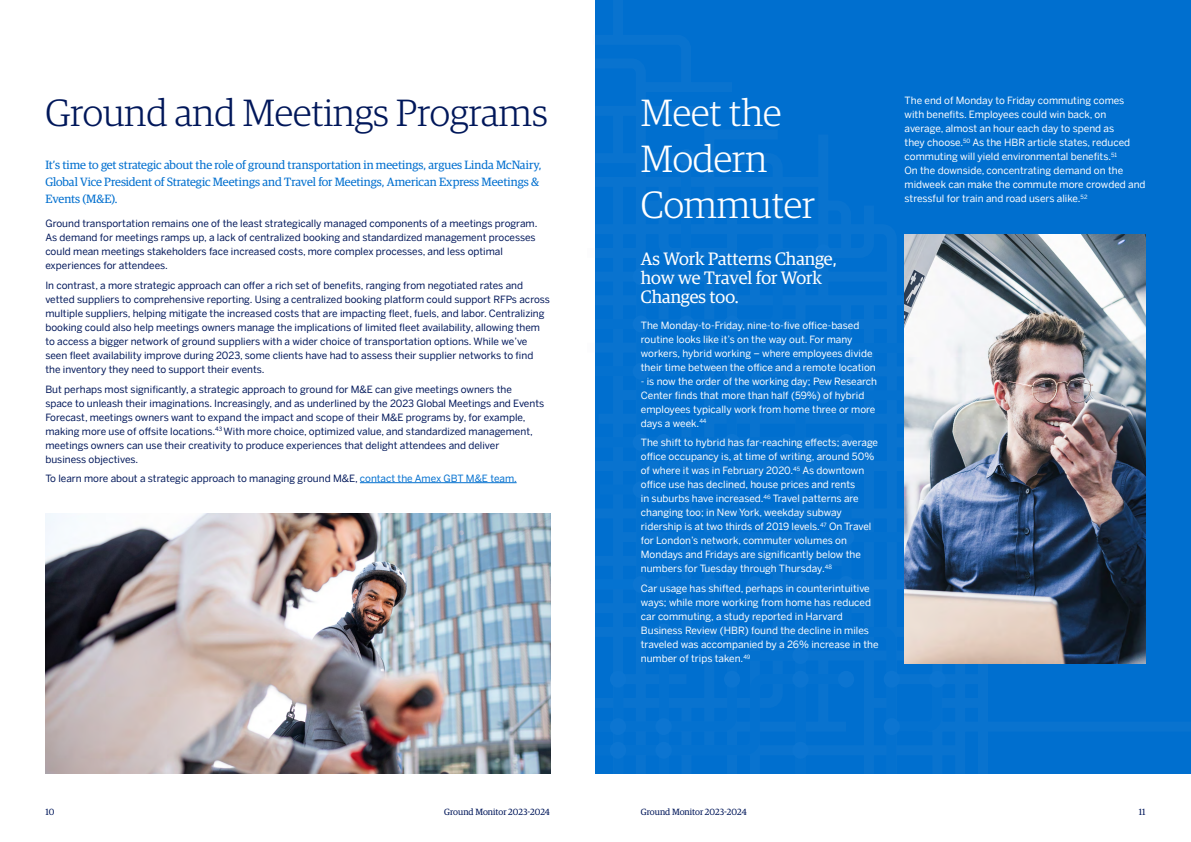
<style>
.page{position:relative;width:1191px;height:842px;background:#fff}
.page>*{position:absolute;margin:0;border:0;box-sizing:border-box;transform-origin:0 0}
.t1{font:300 38px "Guardian Egyp";color:#00175a}
.t2{font:300 38px/45.6px "Guardian Egyp";color:#fff}
.t3{font:18px/19px "Guardian Egyp";color:#fff}
.t4{font:12px/17px "Guardian Egyp";letter-spacing:-.01em;color:#006fcf}
.t5{font:10px/14px "Benton Sans";color:#00175a}
.t6{font:10px/14px "Benton Sans";color:#fff}
.t7{font:9px "Guardian Egyp";color:#00175a}
.s1{color:#006fcf}
</style>
<div class="page">
<div style="left:595px;top:0;width:596px;height:774px;background:#006fcf"></div>
<div style="left:595px;top:148px;width:375px;height:626px;background:#0471cf"></div>
<div style="left:655px;top:434px;width:16px;height:17px;background:#0c75d1;border-radius:50%"></div>
<div style="left:633px;top:481px;width:16px;height:17px;background:#0c75d1;border-radius:50%"></div>
<img style="left:904px;top:234px;width:241px;height:429px">
<img style="left:45px;top:514px;width:505px;height:260px">
<hr style="left:360px;top:482px;width:156px;height:1px;background:#006fcf">
<h1 class="t1" style="left:45px;top:88px;width:504px">Ground and Meetings Programs</h1>
<p class="t4" style="left:45px;top:156px;width:498px">It’s time to get strategic about the role of ground transportation in meetings, argues Linda McNairy,<br>Global Vice President of Strategic Meetings and Travel for Meetings, American Express Meetings &amp;<br>Events (M&amp;E).</p>
<p class="t5" style="left:45px;top:216px;width:493px">Ground transportation remains one of the least strategically managed components of a meetings program.<br>As demand for meetings ramps up, a lack of centralized booking and standardized management processes could mean meetings stakeholders face increased costs, more complex processes, and less optimal experiences for attendees.</p>
<p class="t5" style="left:45px;top:278px;width:506px">In contrast, a more strategic approach can offer a rich set of benefits, ranging from negotiated rates and vetted suppliers to comprehensive reporting. Using a centralized booking platform could support RFPs across multiple suppliers, helping mitigate the increased costs that are impacting fleet, fuels, and labor. Centralizing booking could also help meetings owners manage the implications of limited fleet availability, allowing them to access a bigger network of ground suppliers with a wider choice of transportation options. While we’ve seen fleet availability improve during 2023, some clients have had to assess their supplier networks to find the inventory they need to support their events.</p>
<p class="t5" style="left:45px;top:381px;width:500px">But perhaps most significantly, a strategic approach to ground for M&amp;E can give meetings owners the<br>space to unleash their imaginations. Increasingly, and as underlined by the 2023 Global Meetings and Events Forecast, meetings owners want to expand the impact and scope of their M&amp;E programs by, for example, making more use of offsite locations.<sup>43</sup> With more choice, optimized value, and standardized management, meetings owners can use their creativity to produce experiences that delight attendees and deliver<br>business objectives.</p>
<p class="t5" style="left:45px;top:471px;width:473px">To learn more about a strategic approach to managing ground M&amp;E, <span class="s1">contact the Amex GBT M&amp;E team.</span></p>
<h1 class="t2" style="left:641px;top:88px;width:176px">Meet the<br>Modern<br>Commuter</h1>
<h2 class="t3" style="left:641px;top:248px;width:197px">As Work Patterns Change, how we Travel for Work<br>Changes too.</h2>
<p class="t6" style="left:641px;top:317px;width:236px">The Monday-to-Friday, nine-to-five office-based routine looks like it’s on the way out. For many workers, hybrid working – where employees divide their time between the office and a remote location</p>
<p class="t6" style="left:641px;top:373px;width:238px">- is now the order of the working day; Pew Research Center finds that more than half (59%) of hybrid employees typically work from home three or more days a week.<sup>44</sup></p>
<p class="t6" style="left:641px;top:435px;width:239px">The shift to hybrid has far-reaching effects; average office occupancy is, at time of writing, around 50% of where it was in February 2020.<sup>45</sup> As downtown office use has declined, house prices and rents<br>in suburbs have increased.<sup>46</sup> Travel patterns are changing too; in New York, weekday subway ridership is at two thirds of 2019 levels.<sup>47</sup> On Travel for London’s network, commuter volumes on Mondays and Fridays are significantly below the numbers for Tuesday through Thursday.<sup>48</sup></p>
<p class="t6" style="left:641px;top:581px;width:239px">Car usage has shifted, perhaps in counterintuitive ways; while more working from home has reduced car commuting, a study reported in Harvard Business Review (HBR) found the decline in miles traveled was accompanied by a 26% increase in the number of trips taken.<sup>49</sup></p>
<p class="t6" style="left:904px;top:93px;width:242px">The end of Monday to Friday commuting comes with benefits. Employees could win back, on average, almost an hour each day to spend as<br>they choose.<sup>50</sup> As the HBR article states, reduced commuting will yield environmental benefits.<sup>51<br></sup>On the downside, concentrating demand on the midweek can make the commute more crowded and stressful for train and road users alike.<sup>52</sup></p>
<p class="t7" style="left:45px;top:806px;width:11px">10</p>
<p class="t7" style="left:444px;top:806px;width:107px">Ground Monitor 2023-2024</p>
<p class="t7" style="left:641px;top:806px;width:107px">Ground Monitor 2023-2024</p>
<p class="t7" style="left:1138px;top:806px;width:8px">11</p>
</div>
